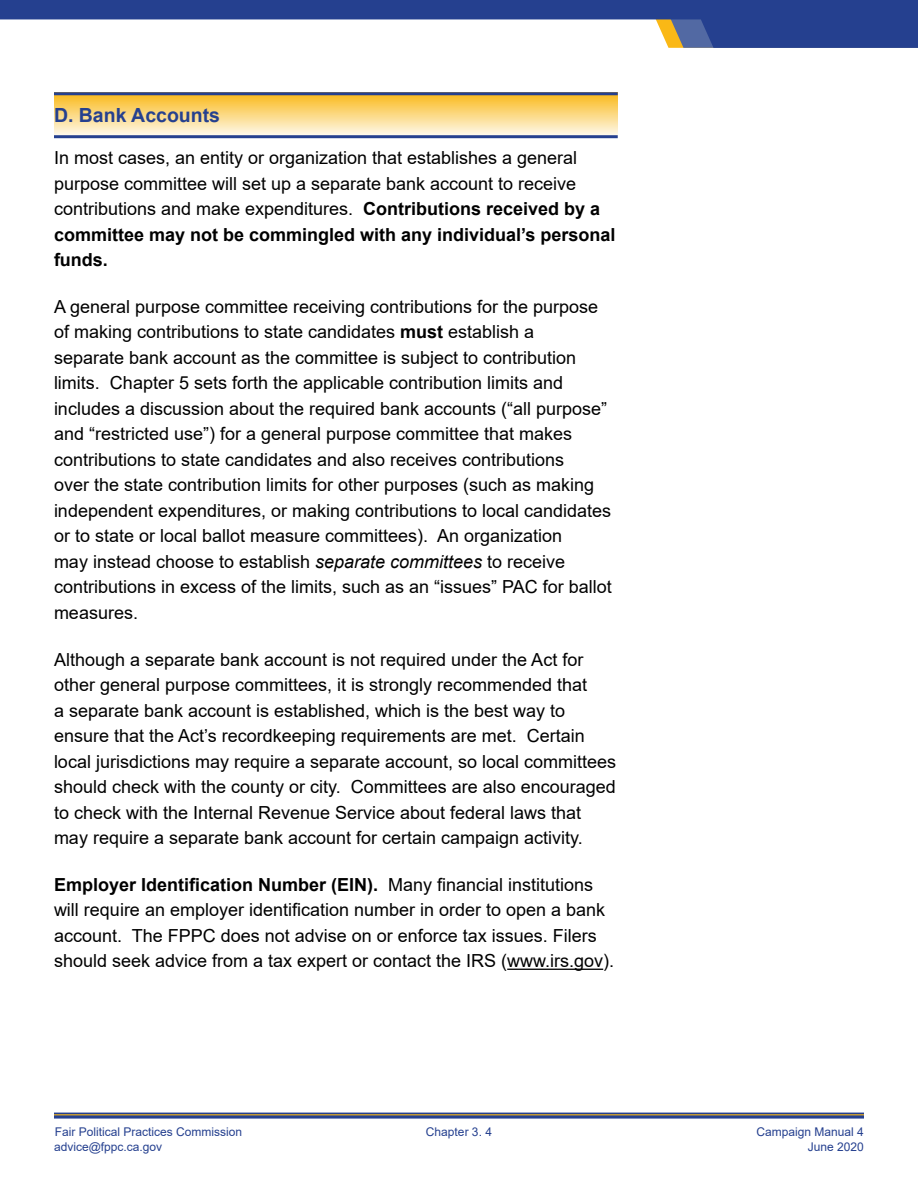
<style>
.page{position:relative;width:918px;height:1188px;background:#fff}
.page>*{position:absolute;margin:0;border:0;box-sizing:border-box;transform-origin:0 0}
.H1_-_MultiLine{font:700 19.5px "Arial";color:#25408f}
.Main_Paragraph{font:18px/25.5px "Arial";color:#000}
.t1{font:12px/15px "Arial";color:#25408f}
.s1{font-weight:700}
.s2{font-style:italic}
</style>
<div class="page">
<svg style="left:54px;top:95px;width:564px;height:40px;background:#fad886"></svg>
<hr style="left:54px;top:92px;width:564px;height:3px;background:#25408f">
<hr style="left:54px;top:135px;width:564px;height:3px;background:#25408f">
<svg style="left:54px;top:1113px;width:810px;height:6px;background:#47598f"></svg>
<hr style="left:54px;top:1114px;width:810px;height:1px;background:#fab816">
<svg style="left:0;top:0;width:918px;height:48px;fill:#25408f"></svg>
<hr style="left:507px;top:969px;width:96px;height:1px;background:#000">
<p class="H1_-_MultiLine" style="left:54px;top:101px;width:168px">D. Bank Accounts</p>
<p class="Main_Paragraph" style="left:54px;top:145px;width:563px">In most cases, an entity or organization that establishes a general purpose committee will set up a separate bank account to receive contributions and make expenditures. <span class="s1">Contributions received by a committee may not be commingled with any individual’s personal funds.</span></p>
<p class="Main_Paragraph" style="left:54px;top:294px;width:559px">A general purpose committee receiving contributions for the purpose of making contributions to state candidates <span class="s1">must</span> establish a<br>separate bank account as the committee is subject to contribution limits. Chapter 5 sets forth the applicable contribution limits and includes a discussion about the required bank accounts (“all purpose” and “restricted use”) for a general purpose committee that makes contributions to state candidates and also receives contributions<br>over the state contribution limits for other purposes (such as making independent expenditures, or making contributions to local candidates or to state or local ballot measure committees). An organization<br>may instead choose to establish <span class="s2">separate committees</span> to receive contributions in excess of the limits, such as an “issues” PAC for ballot measures.</p>
<p class="Main_Paragraph" style="left:54px;top:646px;width:564px">Although a separate bank account is not required under the Act for other general purpose committees, it is strongly recommended that<br>a separate bank account is established, which is the best way to ensure that the Act’s recordkeeping requirements are met. Certain local jurisdictions may require a separate account, so local committees should check with the county or city. Committees are also encouraged to check with the Internal Revenue Service about federal laws that may require a separate bank account for certain campaign activity.</p>
<p class="Main_Paragraph" style="left:54px;top:872px;width:562px"><span class="s1">Employer Identification Number (EIN).</span> Many financial institutions will require an employer identification number in order to open a bank account. The FPPC does not advise on or enforce tax issues. Filers should seek advice from a tax expert or contact the IRS (www.irs.gov).</p>
<p class="t1" style="left:54px;top:1124px;width:190px">Fair Political Practices Commission advice@fppc.ca.gov</p>
<p class="t1" style="left:426px;top:1124px;width:68px">Chapter 3. 4</p>
<p class="t1" style="left:757px;top:1124px;width:109px;text-align:right">Campaign Manual 4<br>June 2020</p>
</div>
